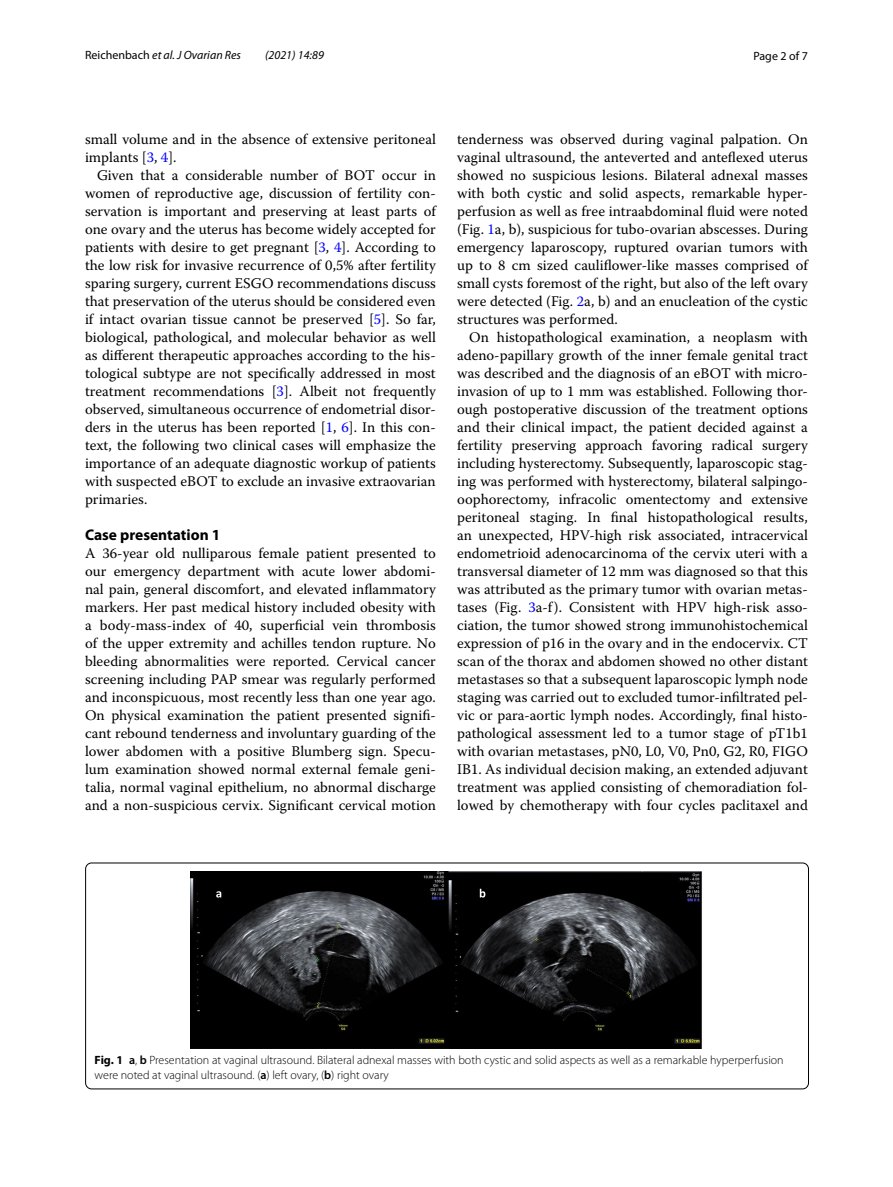
<style>
.page{position:relative;width:893px;height:1187px;background:#fff}
.page>*{position:absolute;margin:0;border:0;box-sizing:border-box;transform-origin:0 0}
.t1{font:700 15.45px "Myriad Pro";color:#000}
.t2{font:14.7px/18px "Warnock Pro";color:#000;text-align:justify}
.t3{font:300 12px/15px "Myriad Pro";color:#000}
.t4{font:italic 12px "Myriad Pro";color:#000}
.t5{font:12px "Myriad Pro";color:#000}
.s1{font-style:normal}
.s2{color:#00f}
.s3{font-weight:700}
.s4{font-weight:600}
</style>
<div class="page">
<img style="left:191px;top:871px;width:511px;height:177px">
<svg style="left:216px;top:891px;width:5px;height:6px"></svg>
<svg style="left:480px;top:888px;width:5px;height:9px"></svg>
<div style="left:85px;top:862px;width:724px;height:226px;border:1px solid #000;border-radius:6px"></div>
<p class="t4" style="left:85px;top:48px;width:158px"><span class="s1">Reichenbach</span> et al. J Ovarian Res</p>
<p class="t4" style="left:265px;top:48px;width:60px">(2021) 14:89</p>
<p class="t5" style="left:753px;top:48px;width:56px">Page 2 of 7</p>
<p class="t2" style="left:85px;top:130px;width:352px">small volume and in the absence of extensive peritoneal implants [<span class="s2">3</span>, <span class="s2">4</span>].</p>
<p class="t2" style="left:85px;top:166px;width:352px;text-indent:12px">Given that a considerable number of BOT occur in women of reproductive age, discussion of fertility con&shy;servation is important and preserving at least parts of one ovary and the uterus has become widely accepted for patients with desire to get pregnant [<span class="s2">3</span>, <span class="s2">4</span>]. According to the low risk for invasive recurrence of 0,5% after fertility sparing surgery, current ESGO recommendations discuss that preservation of the uterus should be considered even if intact ovarian tissue cannot be preserved [<span class="s2">5</span>]. So far, biological, pathological, and molecular behavior as well as different therapeutic approaches according to the his&shy;tological subtype are not specifically addressed in most treatment recommendations [<span class="s2">3</span>]. Albeit not frequently observed, simultaneous occurrence of endometrial disor&shy;ders in the uterus has been reported [<span class="s2">1</span>, <span class="s2">6</span>]. In this con&shy;text, the following two clinical cases will emphasize the importance of an adequate diagnostic workup of patients with suspected eBOT to exclude an invasive extraovarian primaries.</p>
<p class="t1" style="left:85px;top:524px;width:137px">Case presentation 1</p>
<p class="t2" style="left:85px;top:544px;width:352px">A 36-year old nulliparous female patient presented to our emergency department with acute lower abdomi&shy;nal pain, general discomfort, and elevated inflammatory markers. Her past medical history included obesity with a body-mass-index of 40, superficial vein thrombosis of the upper extremity and achilles tendon rupture. No bleeding abnormalities were reported. Cervical cancer screening including PAP smear was regularly performed and inconspicuous, most recently less than one year ago.<br>On physical examination the patient presented signifi&shy;cant rebound tenderness and involuntary guarding of the lower abdomen with a positive Blumberg sign. Specu&shy;lum examination showed normal external female geni&shy;talia, normal vaginal epithelium, no abnormal discharge and a non-suspicious cervix. Significant cervical motion</p>
<p class="t2" style="left:457px;top:130px;width:352px">tenderness was observed during vaginal palpation. On vaginal ultrasound, the anteverted and anteflexed uterus showed no suspicious lesions. Bilateral adnexal masses with both cystic and solid aspects, remarkable hyper&shy;perfusion as well as free intraabdominal fluid were noted (Fig. <span class="s2">1</span>a, b), suspicious for tubo-ovarian abscesses. During emergency laparoscopy, ruptured ovarian tumors with up to 8 cm sized cauliflower-like masses comprised of small cysts foremost of the right, but also of the left ovary were detected (Fig. <span class="s2">2</span>a, b) and an enucleation of the cystic structures was performed.</p>
<p class="t2" style="left:457px;top:328px;width:352px;text-indent:12px">On histopathological examination, a neoplasm with adeno-papillary growth of the inner female genital tract was described and the diagnosis of an eBOT with micro&shy;invasion of up to 1 mm was established. Following thor&shy;ough postoperative discussion of the treatment options and their clinical impact, the patient decided against a fertility preserving approach favoring radical surgery including hysterectomy. Subsequently, laparoscopic stag&shy;ing was performed with hysterectomy, bilateral salpingo&shy;oophorectomy, infracolic omentectomy and extensive peritoneal staging. In final histopathological results, an unexpected, HPV-high risk associated, intracervical endometrioid adenocarcinoma of the cervix uteri with a transversal diameter of 12 mm was diagnosed so that this was attributed as the primary tumor with ovarian metas&shy;tases (Fig. <span class="s2">3</span>a-f). Consistent with HPV high-risk asso&shy;ciation, the tumor showed strong immunohistochemical expression of p16 in the ovary and in the endocervix. CT scan of the thorax and abdomen showed no other distant metastases so that a subsequent laparoscopic lymph node staging was carried out to excluded tumor-infiltrated pel&shy;vic or para-aortic lymph nodes. Accordingly, final histo&shy;pathological assessment led to a tumor stage of pT1b1 with ovarian metastases, pN0, L0, V0, Pn0, G2, R0, FIGO IB1. As individual decision making, an extended adjuvant treatment was applied consisting of chemoradiation fol&shy;lowed by chemotherapy with four cycles paclitaxel and</p>
<p class="t3" style="left:95px;top:1052px;width:690px"><span class="s3">Fig. 1</span> <span class="s4">a</span>, <span class="s4">b</span> Presentation at vaginal ultrasound. Bilateral adnexal masses with both cystic and solid aspects as well as a remarkable hyperperfusion were noted at vaginal ultrasound. (<span class="s4">a</span>) left ovary, (<span class="s4">b</span>) right ovary</p>
</div>
